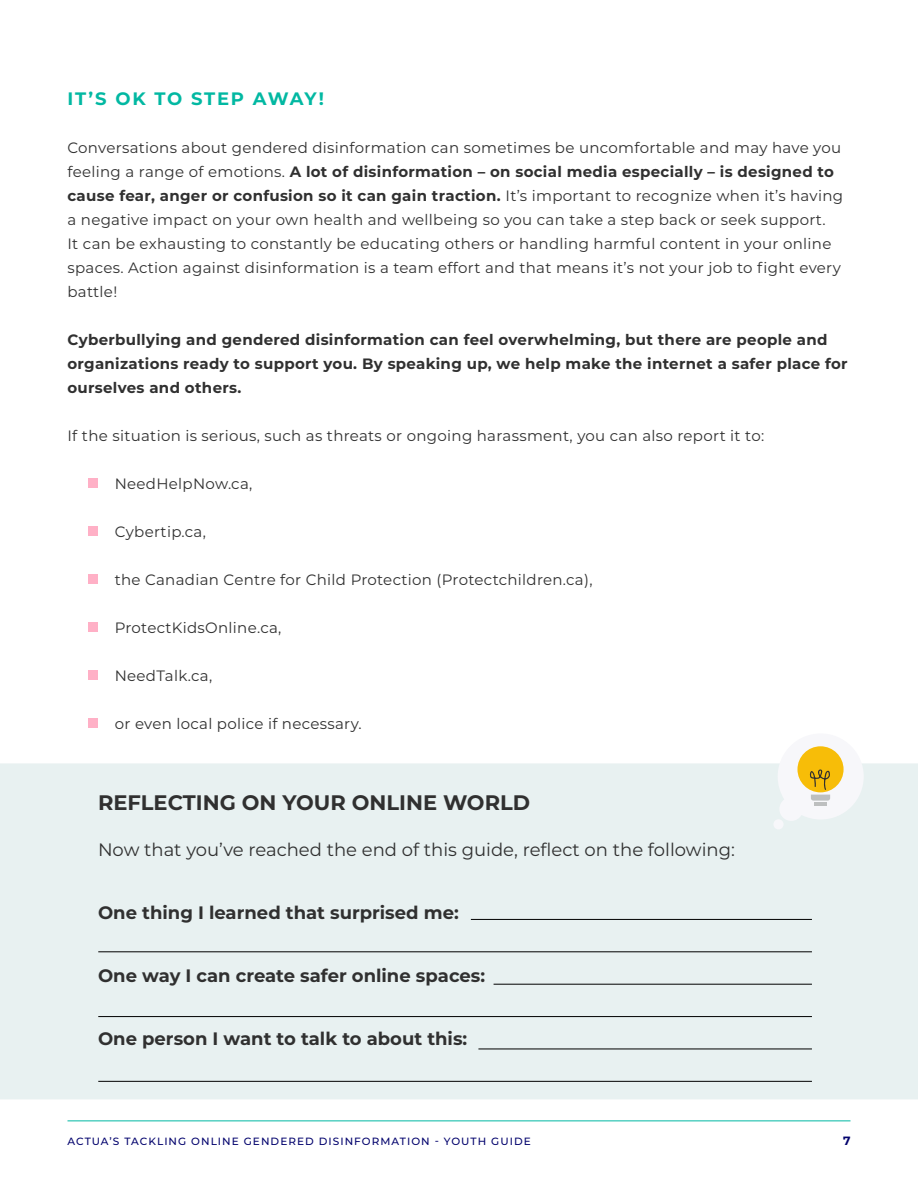
<style>
.page{position:relative;width:918px;height:1188px;background:#fff}
.page>*{position:absolute;margin:0;border:0;box-sizing:border-box;transform-origin:0 0}
.t1{font:700 21px "Montserrat";color:#303030}
.t2{font:700 18px "Montserrat";color:#303030}
.t3{font:18px "Montserrat";color:#303030}
.t4{font:700 18px "Montserrat";letter-spacing:.09em;color:#02b8a2}
.t5{font:15px/24px "Montserrat";letter-spacing:.02em;color:#303030}
.t6{font:700 15px/24px "Montserrat";letter-spacing:.02em;color:#303030}
.t7{font:700 12px "Montserrat";color:#03036d}
.t8{font:500 10.5px "Montserrat";letter-spacing:.1em;color:#03036d}
.s1{font-weight:700}
</style>
<div class="page">
<hr style="left:68px;top:1120px;width:782px;height:1px;background:#01b8a4">
<div style="left:88px;top:526px;width:10px;height:10px;background:#ffb0c6"></div>
<div style="left:88px;top:478px;width:10px;height:10px;background:#ffb0c6"></div>
<div style="left:88px;top:574px;width:10px;height:10px;background:#ffb0c6"></div>
<div style="left:88px;top:622px;width:10px;height:10px;background:#ffb0c6"></div>
<div style="left:88px;top:670px;width:10px;height:10px;background:#ffb0c6"></div>
<div style="left:88px;top:718px;width:10px;height:10px;background:#ffb0c6"></div>
<div style="left:0;top:763px;width:918px;height:336px;background:#e8f1f1"></div>
<hr style="left:471px;top:919px;width:341px;height:1px;background:#000">
<hr style="left:494px;top:984px;width:318px;height:1px;background:#000">
<hr style="left:478px;top:1049px;width:334px;height:1px;background:#000">
<hr style="left:98px;top:952px;width:714px;height:1px;background:#000">
<hr style="left:98px;top:1016px;width:714px;height:1px;background:#000">
<hr style="left:98px;top:1081px;width:714px;height:1px;background:#000">
<svg style="left:778px;top:746px;width:86px;height:75px"></svg>
<div style="left:773px;top:819px;width:11px;height:10px;background:#f7f7fa;border-radius:50%"></div>
<p class="t4" style="left:68px;top:86px;width:258px">IT’S OK TO STEP AWAY!</p>
<p class="t5" style="left:68px;top:135px;width:777px">Conversations about gendered disinformation can sometimes be uncomfortable and may have you feeling a range of emotions. <span class="s1">A lot of disinformation – on social media especially – is designed to cause fear, anger or confusion so it can gain traction.</span> It’s important to recognize when it’s having a negative impact on your own health and wellbeing so you can take a step back or seek support.<br>It can be exhausting to constantly be educating others or handling harmful content in your online spaces. Action against disinformation is a team effort and that means it’s not your job to fight every battle!</p>
<p class="t6" style="left:68px;top:327px;width:782px">Cyberbullying and gendered disinformation can feel overwhelming, but there are people and organizations ready to support you. By speaking up, we help make the internet a safer place for ourselves and others.</p>
<p class="t5" style="left:68px;top:423px;width:698px">If the situation is serious, such as threats or ongoing harassment, you can also report it to:</p>
<p class="t5" style="left:115px;top:471px;width:139px">NeedHelpNow.ca,</p>
<p class="t5" style="left:115px;top:519px;width:93px">Cybertip.ca,</p>
<p class="t5" style="left:115px;top:567px;width:479px">the Canadian Centre for Child Protection (Protectchildren.ca),</p>
<p class="t5" style="left:115px;top:615px;width:168px">ProtectKidsOnline.ca,</p>
<p class="t5" style="left:115px;top:663px;width:99px">NeedTalk.ca,</p>
<p class="t5" style="left:115px;top:711px;width:249px">or even local police if necessary.</p>
<h1 class="t1" style="left:98px;top:787px;width:434px">REFLECTING ON YOUR ONLINE WORLD</h1>
<p class="t3" style="left:98px;top:837px;width:638px">Now that you’ve reached the end of this guide, reflect on the following:</p>
<p class="t2" style="left:98px;top:900px;width:362px">One thing I learned that surprised me:</p>
<p class="t2" style="left:98px;top:963px;width:389px">One way I can create safer online spaces:</p>
<p class="t2" style="left:98px;top:1026px;width:371px">One person I want to talk to about this:</p>
<p class="t8" style="left:68px;top:1134px;width:465px">ACTUA’S TACKLING ONLINE GENDERED DISINFORMATION - YOUTH GUIDE</p>
<p class="t7" style="left:843px;top:1133px;width:9px">7</p>
</div>
